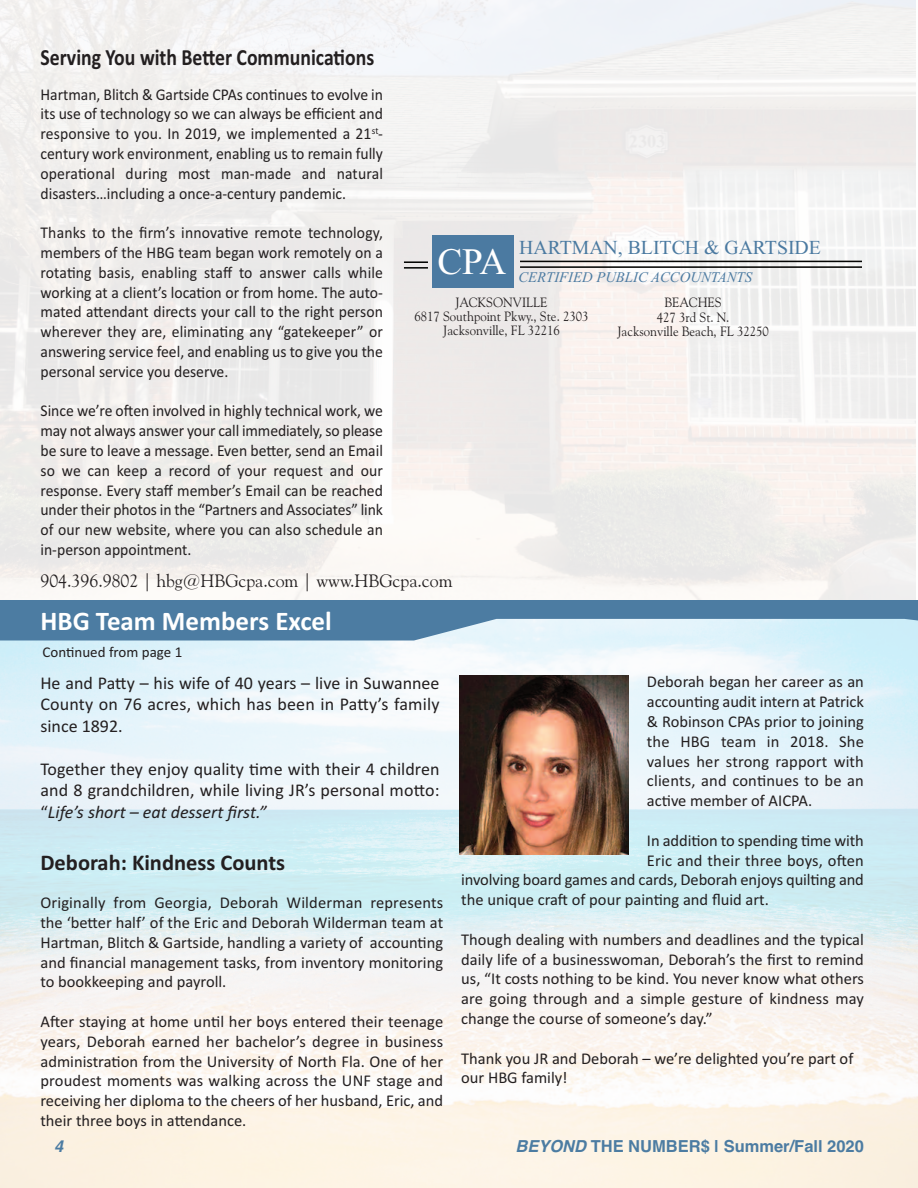
<style>
.page{position:relative;width:918px;height:1188px;background:#fff}
.page>*{position:absolute;margin:0;border:0;box-sizing:border-box;transform-origin:0 0}
.t1{font:37.35px "Times New Roman";color:#fff}
.t2{font:700 27px "Calibri";color:#fff}
.t3{font:700 23.25px "Calibri";color:#231f20;scale:.85 1}
.t4{font:700 22.5px "Calibri";color:#231f20}
.t5{font:19.8px "Times New Roman";color:#4b7aa1}
.t6{font:18px/21.6px "Calibri";letter-spacing:.005em;color:#231f20;text-align:justify}
.t7{font:18px "Goudy Old Style BT";color:#231f20}
.t8{font:16.5px/19.8px "Calibri";color:#231f20;text-align:justify}
.t9{font:16.5px/19.8px "Calibri";color:#231f20;text-align:justify;scale:.95 1}
.t10{font:700 16.5px "Helvetica";color:#4c7ca2}
.t11{font:italic 700 16.5px "Helvetica";color:#4c7ca2}
.t12{font:15px "Calibri";color:#231f20}
.t13{font:italic 14.7px "Times New Roman";color:#4b7aa1}
.t14{font:13.5px/14.1px "Goudy Old Style BT";color:#231f20;text-align:center;scale:.95 1}
.s1{font-style:italic}
</style>
<div class="page">
<div style="left:432px;top:235px;width:82px;height:53px;background:#4b7aa1"></div>
<hr style="left:404px;top:261px;width:24px;height:2px;background:#040503">
<hr style="left:404px;top:267px;width:24px;height:2px;background:#040503">
<hr style="left:520px;top:261px;width:342px;height:1px;background:#040503">
<hr style="left:520px;top:266px;width:342px;height:2px;background:#040503">
<svg style="left:0;top:600px;width:918px;height:40px;background:#729bb9"></svg>
<img style="left:459px;top:675px;width:170px;height:180px">
<h3 class="t3" style="left:41px;top:43px;width:394px">Serving You with Better Communications</h3>
<p class="t9" style="left:41px;top:84px;width:362px">Hartman, Blitch &amp; Gartside CPAs continues to evolve in its use of technology so we can always be efficient and responsive to you. In 2019, we implemented a 21<sup>st&shy;</sup>century work environment, enabling us to remain fully operational during most man-made and natural disasters…including a once-a-century pandemic.</p>
<p class="t9" style="left:41px;top:223px;width:362px">Thanks to the firm’s innovative remote technology, members of the HBG team began work remotely on a rotating basis, enabling staff to answer calls while working at a client’s location or from home. The auto&shy;mated attendant directs your call to the right person wherever they are, eliminating any “gatekeeper” or answering service feel, and enabling us to give you the personal service you deserve.</p>
<p class="t9" style="left:40px;top:401px;width:362px">Since we’re often involved in highly technical work, we may not always answer your call immediately, so please be sure to leave a message. Even better, send an Email so we can keep a record of your request and our response. Every staff member’s Email can be reached under their photos in the “Partners and Associates” link of our new website, where you can also schedule an in-person appointment.</p>
<h1 class="t1" style="left:437px;top:237px;width:71px">CPA</h1>
<p class="t5" style="left:519px;top:234px;width:303px">HARTMAN, BLITCH &amp; GARTSIDE</p>
<p class="t13" style="left:518px;top:267px;width:235px">CERTIFIED PUBLIC ACCOUNTANTS</p>
<p class="t14" style="left:415px;top:296px;width:184px">JACKSONVILLE<br>6817 Southpoint Pkwy., Ste. 2303<br>Jacksonville, FL 32216</p>
<p class="t14" style="left:617px;top:297px;width:161px">BEACHES<br>427 3rd St. N.<br>Jacksonville Beach, FL 32250</p>
<p class="t7" style="left:40px;top:574px;width:414px">904.396.9802 | hbg@HBGcpa.com | www.HBGcpa.com</p>
<h2 class="t2" style="left:40px;top:605px;width:293px">HBG Team Members Excel</h2>
<p class="t12" style="left:43px;top:643px;width:141px">Continued from page 1</p>
<p class="t6" style="left:40px;top:671px;width:401px">He and Patty – his wife of 40 years – live in Suwannee County on 76 acres, which has been in Patty’s family since 1892.</p>
<p class="t6" style="left:40px;top:758px;width:401px">Together they enjoy quality time with their 4 children and 8 grandchildren, while living JR’s personal motto: “<span class="s1">Life’s short – eat dessert first.”</span></p>
<h3 class="t4" style="left:40px;top:849px;width:246px">Deborah: Kindness Counts</h3>
<p class="t8" style="left:40px;top:893px;width:404px">Originally from Georgia, Deborah Wilderman represents the ‘better half’ of the Eric and Deborah Wilderman team at Hartman, Blitch &amp; Gartside, handling a variety of accounting and financial management tasks, from inventory monitoring to bookkeeping and payroll.</p>
<p class="t8" style="left:40px;top:1011px;width:404px">After staying at home until her boys entered their teenage years, Deborah earned her bachelor’s degree in business administration from the University of North Fla. One of her proudest moments was walking across the UNF stage and receiving her diploma to the cheers of her husband, Eric, and their three boys in attendance.</p>
<p class="t8" style="left:647px;top:672px;width:219px">Deborah began her career as an accounting audit intern at Patrick &amp; Robinson CPAs prior to joining the HBG team in 2018. She values her strong rapport with clients, and continues to be an active member of AICPA.</p>
<p class="t8" style="left:647px;top:830px;width:219px">In addition to spending time with</p>
<p class="t8" style="left:647px;top:850px;width:219px">Eric and their three boys, often</p>
<p class="t8" style="left:461px;top:870px;width:404px">involving board games and cards, Deborah enjoys quilting and</p>
<p class="t8" style="left:461px;top:890px;width:309px">the unique craft of pour painting and fluid art.</p>
<p class="t8" style="left:461px;top:929px;width:404px">Though dealing with numbers and deadlines and the typical daily life of a businesswoman, Deborah’s the first to remind us, “It costs nothing to be kind. You never know what others are going through and a simple gesture of kindness may change the course of someone’s day.”</p>
<p class="t8" style="left:461px;top:1048px;width:394px">Thank you JR and Deborah – we’re delighted you’re part of our HBG family!</p>
<p class="t11" style="left:54px;top:1137px;width:11px">4</p>
<p class="t10" style="left:516px;top:1137px;width:350px"><span class="s1">BEYOND</span> THE NUmbEr$ | Summer/Fall 2020</p>
</div>
